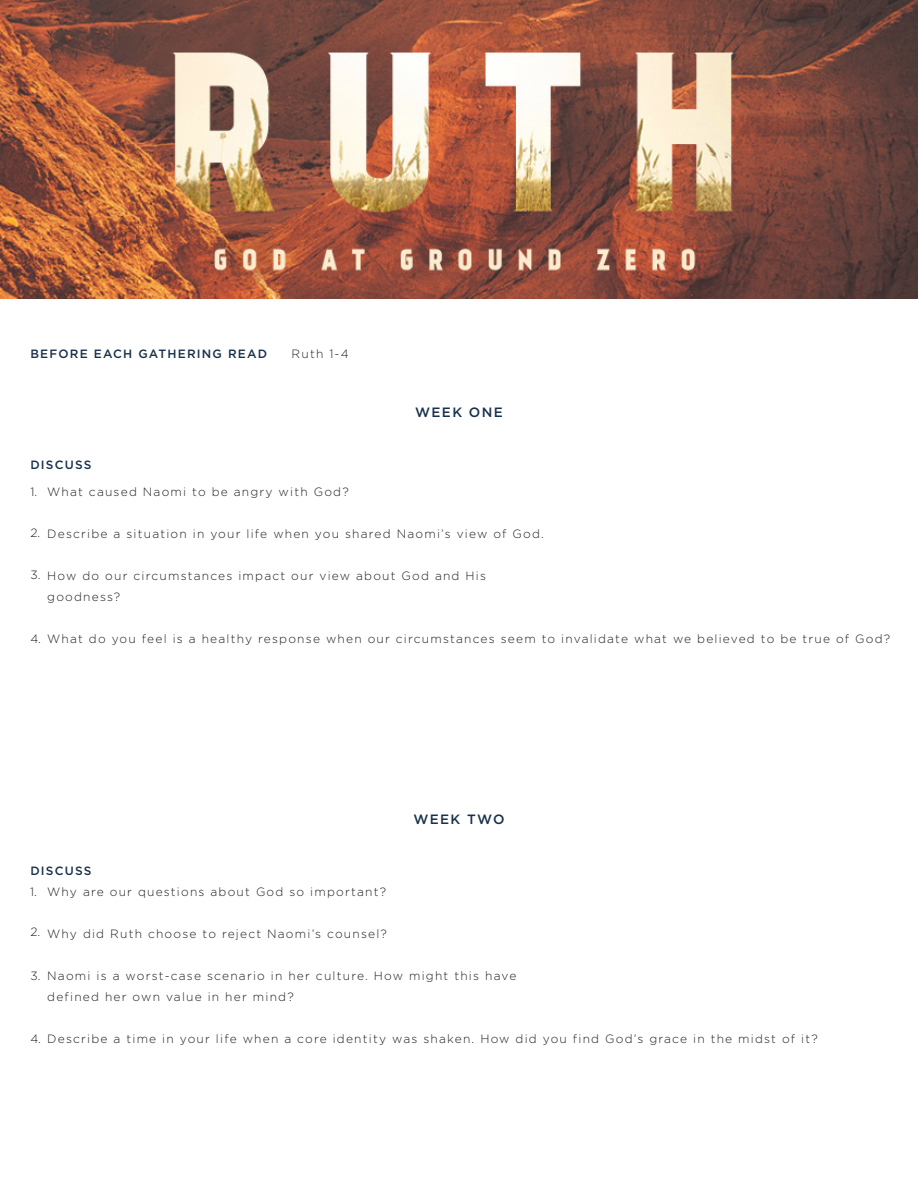
<style>
.page{position:relative;width:918px;height:1188px;background:#fff}
.page>*{position:absolute;margin:0;border:0;box-sizing:border-box;transform-origin:0 0}
.t1{font:500 13.5px "Gotham";letter-spacing:.1em;color:#18304c}
.t2{font:300 12px "Gotham";letter-spacing:.1em;color:#231f20}
.t3{font:500 12px "Gotham";letter-spacing:.1em;color:#18304c}
</style>
<div class="page">
<img style="left:0;top:0;width:918px;height:299px">
<p class="t3" style="left:30px;top:346px;width:238px">BEFORE EACH GATHERING READ</p>
<p class="t2" style="left:292px;top:346px;width:59px">Ruth 1-4</p>
<p class="t3" style="left:30px;top:457px;width:63px">DISCUSS</p>
<p class="t1" style="left:415px;top:404px;width:89px">WEEK ONE</p>
<p class="t2" style="left:47px;top:484px;width:303px">What caused Naomi to be angry with God?</p>
<p class="t2" style="left:47px;top:526px;width:498px">Describe a situation in your life when you shared Naomi’s view of God.</p>
<p class="t2" style="left:47px;top:568px;width:440px">How do our circumstances impact our view about God and His</p>
<p class="t2" style="left:47px;top:589px;width:74px">goodness?</p>
<p class="t2" style="left:47px;top:631px;width:845px">What do you feel is a healthy response when our circumstances seem to invalidate what we believed to be true of God?</p>
<p class="t2" style="left:30px;top:484px;width:8px">1.</p>
<p class="t2" style="left:30px;top:525px;width:11px">2.</p>
<p class="t2" style="left:30px;top:567px;width:12px">3.</p>
<p class="t2" style="left:30px;top:631px;width:12px">4.</p>
<p class="t3" style="left:30px;top:863px;width:63px">DISCUSS</p>
<p class="t1" style="left:413px;top:810px;width:93px">WEEK TWO</p>
<p class="t2" style="left:47px;top:885px;width:340px">Why are our questions about God so important?</p>
<p class="t2" style="left:47px;top:927px;width:341px">Why did Ruth choose to reject Naomi’s counsel?</p>
<p class="t2" style="left:47px;top:969px;width:471px">Naomi is a worst-case scenario in her culture. How might this have</p>
<p class="t2" style="left:47px;top:990px;width:248px">defined her own value in her mind?</p>
<p class="t2" style="left:47px;top:1032px;width:772px">Describe a time in your life when a core identity was shaken. How did you find God’s grace in the midst of it?</p>
<p class="t2" style="left:30px;top:885px;width:8px">1.</p>
<p class="t2" style="left:30px;top:924px;width:11px">2.</p>
<p class="t2" style="left:30px;top:968px;width:12px">3.</p>
<p class="t2" style="left:30px;top:1031px;width:12px">4.</p>
</div>
